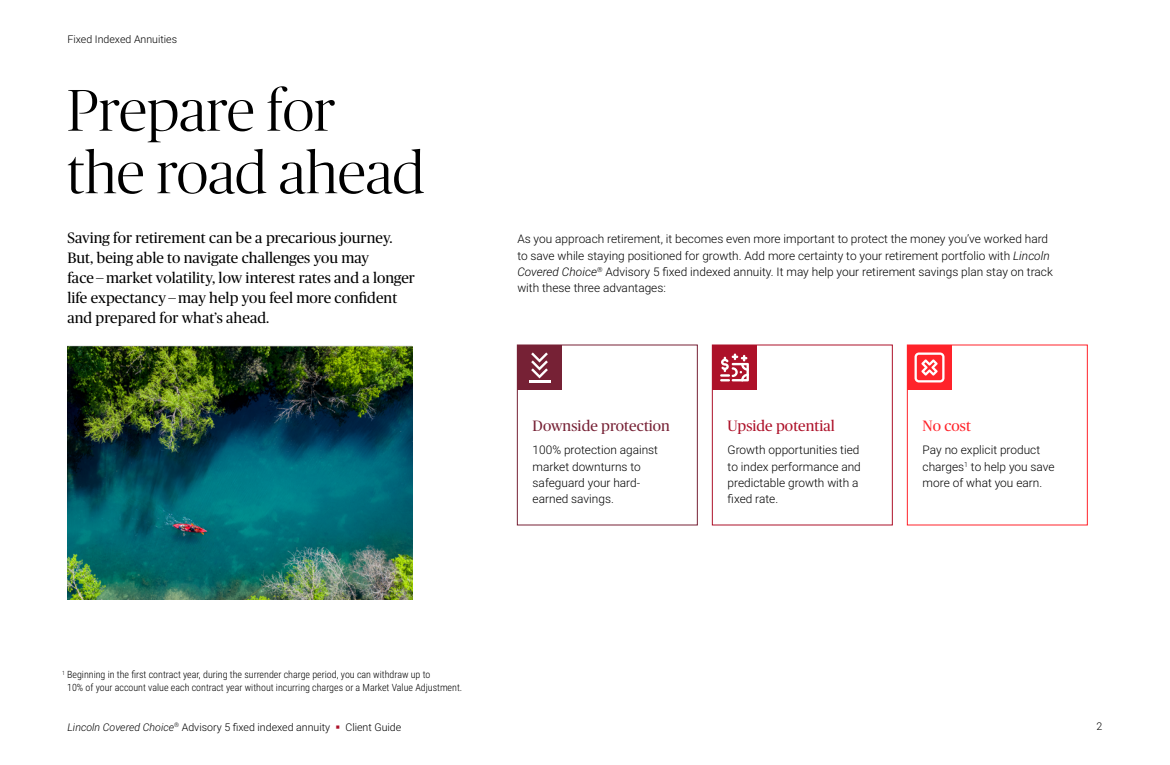
<style>
.page{position:relative;width:1170px;height:765px;background:#fff}
.page>*{position:absolute;margin:0;border:0;box-sizing:border-box;transform-origin:0 0}
.Headline{font:300 58.75px/62.5px "Publico Banner";letter-spacing:.005em;color:#000}
.Intro_Copy{font:15px/20px "Publico Headline";letter-spacing:.005em;color:#000}
.Subheader_2{font:15px "Publico Headline";letter-spacing:.005em;color:#762135}
.Subheader_2-2{font:15px "Publico Headline";letter-spacing:.005em;color:#ad1129}
.Subheader_2-3{font:15px "Publico Headline";letter-spacing:.005em;color:#ff232a}
.Body_Copy{font:300 11.88px/16.2px "Roboto";color:#000}
.t1{font:300 10.62px "Roboto";color:#000}
.Footnotes{font:300 10px/12.5px "Roboto Condensed";color:#000}
.s1{font-style:italic}
.s2{color:#ad1129}
</style>
<div class="page">
<img style="left:67px;top:346px;width:345px;height:254px">
<div style="left:517px;top:345px;width:181px;height:180px;border:1px solid #762135"></div>
<div style="left:712px;top:345px;width:181px;height:180px;border:1px solid #ad1129"></div>
<div style="left:907px;top:345px;width:181px;height:180px;border:1px solid #ff232a"></div>
<div style="left:517px;top:345px;width:45px;height:45px;background:#762135"></div>
<div style="left:712px;top:345px;width:45px;height:45px;background:#ad1129"></div>
<div style="left:907px;top:345px;width:45px;height:45px;background:#ff232a"></div>
<svg style="left:531px;top:352px;width:17px;height:26px"></svg>
<hr style="left:529px;top:380px;width:21px;height:2px;background:#fff">
<svg style="left:720px;top:354px;width:29px;height:27px"></svg>
<svg style="left:915px;top:352px;width:30px;height:30px"></svg>
<p class="t1" style="left:68px;top:31px;width:111px">Fixed Indexed Annuities</p>
<h1 class="Headline" style="left:67px;top:76px;width:358px">Prepare for the road ahead</h1>
<p class="Intro_Copy" style="left:67px;top:227px;width:349px">Saving for retirement can be a precarious journey.<br>But, being able to navigate challenges you may<br>face — market volatility, low interest rates and a longer life expectancy — may help you feel more confident and prepared for what’s ahead.</p>
<p class="Body_Copy" style="left:517px;top:231px;width:537px">As you approach retirement, it becomes even more important to protect the money you’ve worked hard to save while staying positioned for growth. Add more certainty to your retirement portfolio with <span class="s1">Lincoln Covered Choice</span><sup>®</sup> Advisory 5 fixed indexed annuity. It may help your retirement savings plan stay on track with these three advantages:</p>
<p class="Footnotes" style="left:67px;top:668px;width:397px;text-indent:-5px"><sup>1</sup> Beginning in the first contract year, during the surrender charge period, you can withdraw up to<br>10% of your account value each contract year without incurring charges or a Market Value Adjustment.</p>
<h2 class="Subheader_2" style="left:533px;top:415px;width:139px">Downside protection</h2>
<p class="Body_Copy" style="left:533px;top:442px;width:127px">100% protection against market downturns to safeguard your hard&shy;earned savings.</p>
<h2 class="Subheader_2-2" style="left:728px;top:415px;width:109px">Upside potential</h2>
<p class="Body_Copy" style="left:728px;top:442px;width:135px">Growth opportunities tied to index performance and predictable growth with a fixed rate.</p>
<h2 class="Subheader_2-3" style="left:923px;top:415px;width:50px">No cost</h2>
<p class="Body_Copy" style="left:923px;top:442px;width:134px">Pay no explicit product charges<sup>1</sup> to help you save more of what you earn.</p>
<p class="t1" style="left:68px;top:719px;width:335px"><span class="s1">Lincoln Covered Choice</span><sup>®</sup> Advisory 5 fixed indexed annuity <span class="s2">▪</span> Client Guide</p>
<p class="t1" style="left:1097px;top:719px;width:7px">2</p>
</div>
